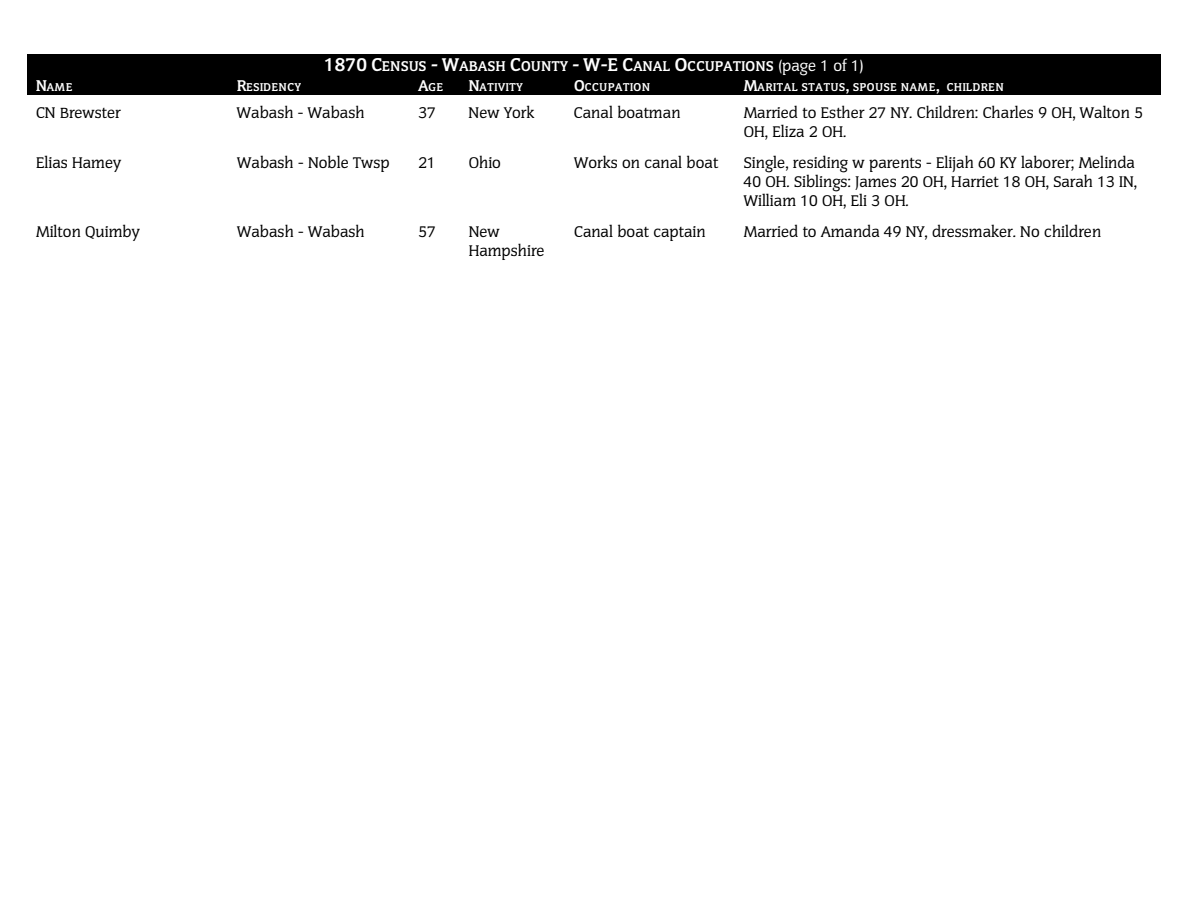
<style>
.page{position:relative;width:1188px;height:918px;background:#fff}
.page>*{position:absolute;margin:0;border:0;box-sizing:border-box;transform-origin:0 0}
.t1{font:16.5px/18.6px "Senate";color:#000}
.t2{font:700 15px "Senate";letter-spacing:.035em;color:#fff}
.t3{font:700 12px "Senate";letter-spacing:.07em;color:#fff}
.s1{font-size:19.5px}
.s2{font-weight:400;font-size:16.5px}
.s3{font-size:16.5px}
</style>
<div class="page">
<div style="left:27px;top:54px;width:1134px;height:22px;background:#000"></div>
<div style="left:27px;top:76px;width:201px;height:19px;background:#000"></div>
<div style="left:228px;top:76px;width:181px;height:19px;background:#000"></div>
<div style="left:410px;top:76px;width:50px;height:19px;background:#000"></div>
<div style="left:460px;top:76px;width:105px;height:19px;background:#000"></div>
<div style="left:565px;top:76px;width:170px;height:19px;background:#000"></div>
<div style="left:735px;top:76px;width:426px;height:19px;background:#000"></div>
<p class="t2" style="left:324px;top:58px;width:541px"><span class="s1">1870 C</span>ENSUS <span class="s1">- W</span>ABASH <span class="s1">C</span>OUNTY <span class="s1">- W-E C</span>ANAL <span class="s1">O</span>CCUPATIONS <span class="s2">(page 1 of 1)</span></p>
<p class="t3" style="left:36px;top:81px;width:38px"><span class="s3">N</span>AME</p>
<p class="t3" style="left:237px;top:81px;width:66px"><span class="s3">R</span>ESIDENCY</p>
<p class="t3" style="left:418px;top:81px;width:26px"><span class="s3">A</span>GE</p>
<p class="t3" style="left:469px;top:81px;width:55px"><span class="s3">N</span>ATIVITY</p>
<p class="t3" style="left:574px;top:81px;width:78px"><span class="s3">O</span>CCUPATION</p>
<p class="t3" style="left:744px;top:81px;width:261px"><span class="s3">M</span>ARITAL STATUS<span class="s3">,</span> SPOUSE NAME<span class="s3">,</span> CHILDREN</p>
<p class="t1" style="left:36px;top:104px;width:86px">CN Brewster</p>
<p class="t1" style="left:237px;top:104px;width:129px">Wabash - Wabash</p>
<p class="t1" style="left:418px;top:104px;width:19px">37</p>
<p class="t1" style="left:469px;top:104px;width:67px">New York</p>
<p class="t1" style="left:574px;top:104px;width:108px">Canal boatman</p>
<p class="t1" style="left:744px;top:104px;width:401px">Married to Esther 27 NY. Children: Charles 9 OH, Walton 5<br>OH, Eliza 2 OH.</p>
<p class="t1" style="left:36px;top:155px;width:87px">Elias Hamey</p>
<p class="t1" style="left:237px;top:155px;width:154px">Wabash - Noble Twsp</p>
<p class="t1" style="left:418px;top:155px;width:19px">21</p>
<p class="t1" style="left:469px;top:155px;width:34px">Ohio</p>
<p class="t1" style="left:574px;top:155px;width:146px">Works on canal boat</p>
<p class="t1" style="left:744px;top:155px;width:395px;text-align:justify">Single, residing w parents - Elijah 60 KY laborer; Melinda 40 OH. Siblings: James 20 OH, Harriet 18 OH, Sarah 13 IN, William 10 OH, Eli 3 OH.</p>
<p class="t1" style="left:36px;top:224px;width:105px">Milton Quimby</p>
<p class="t1" style="left:237px;top:224px;width:129px">Wabash - Wabash</p>
<p class="t1" style="left:418px;top:224px;width:19px">57</p>
<p class="t1" style="left:469px;top:224px;width:77px">New<br>Hampshire</p>
<p class="t1" style="left:574px;top:224px;width:133px">Canal boat captain</p>
<p class="t1" style="left:744px;top:224px;width:359px">Married to Amanda 49 NY, dressmaker. No children</p>
</div>
